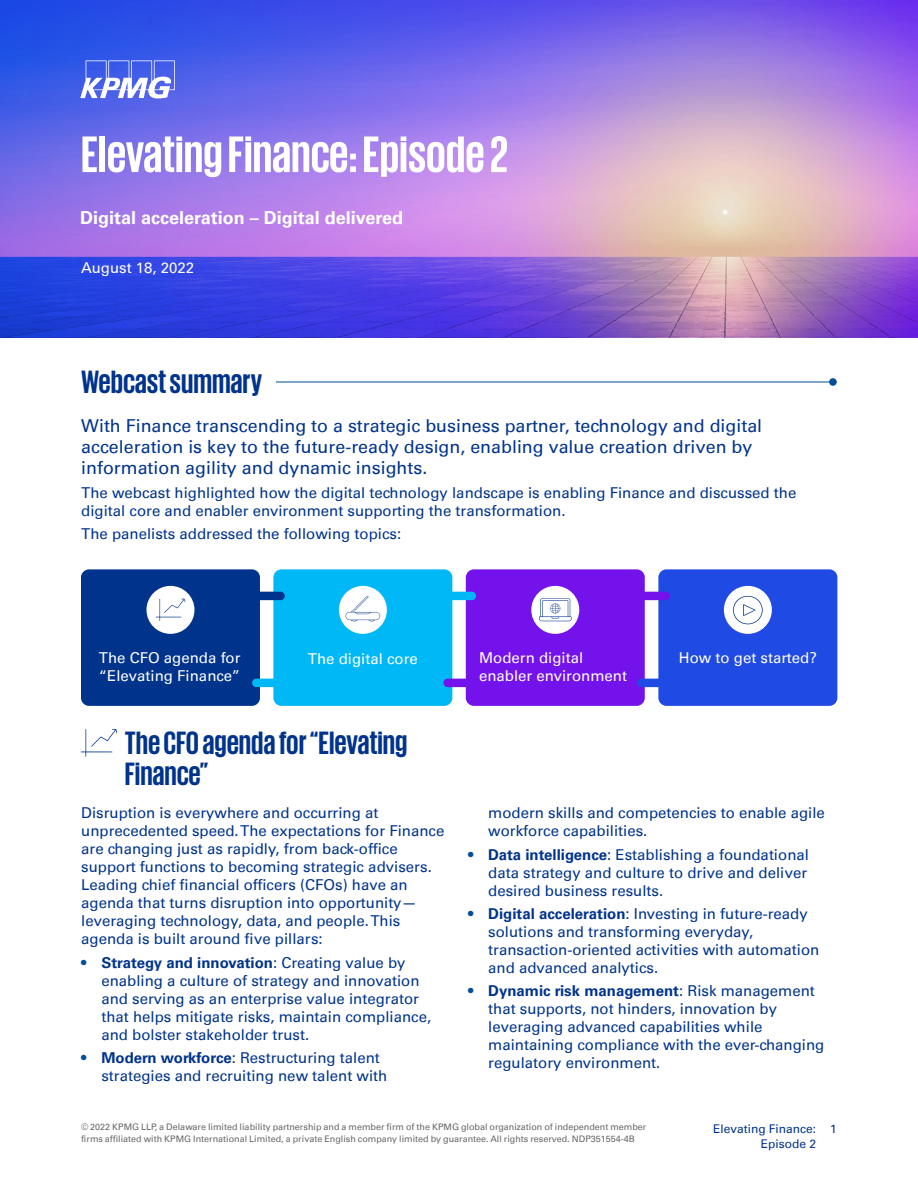
<style>
.page{position:relative;width:918px;height:1188px;background:#fff}
.page>*{position:absolute;margin:0;border:0;box-sizing:border-box;transform-origin:0 0}
.Title_60pt{font:700 52.5px "KPMG";color:#fff}
.Subhead_20pt_bold{font:700 33px/31.5px "KPMG";color:#00338c}
.Header_date{font:700 18px "Univers 65";color:#fff}
.Bodycopy_10pt{font:17.85px/21.5px "Univers 55 Roman";color:#00338c}
.Bodycopy_10pt-2{font:15px/18px "Univers 55 Roman";color:#00338c}
.Bodycopy_10pt-3{font:15px "Univers 55 Roman";color:#fff}
.Header_date-2{font:15px "Univers 55 Roman";color:#fff}
.Folio_Left{font:12px "Univers 55 Roman";color:#00338c}
.Legal_6pt{font:9px/12px "Univers 55 Roman";color:#666}
.s1{font-family:"Univers 65";font-weight:700;color:#004e98}
.s2{font-family:"Univers 65";font-weight:700}
</style>
<div class="page">
<img style="left:1px;top:0;width:917px;height:338px">
<svg style="left:80px;top:60px;width:95px;height:38px"></svg>
<hr style="left:276px;top:382px;width:561px;height:1px;background:#004e98">
<div style="left:829px;top:378px;width:8px;height:8px;background:#004e98;border-radius:50%"></div>
<div style="left:273px;top:569px;width:179px;height:137px;background:#00b8f5;border-radius:8px"></div>
<div style="left:81px;top:569px;width:179px;height:137px;background:#00338c;border-radius:8px"></div>
<div style="left:658px;top:569px;width:179px;height:137px;background:#1f4ae3;border-radius:8px"></div>
<div style="left:466px;top:569px;width:179px;height:137px;background:#7312eb;border-radius:8px"></div>
<div style="left:252px;top:592px;width:33px;height:8px;background:#00338c;border-radius:4px"></div>
<div style="left:637px;top:592px;width:33px;height:8px;background:#7312eb;border-radius:4px"></div>
<div style="left:443px;top:592px;width:33px;height:8px;background:#00b8f5;border-radius:4px"></div>
<div style="left:252px;top:679px;width:33px;height:8px;background:#00b8f5;border-radius:4px"></div>
<div style="left:637px;top:679px;width:33px;height:8px;background:#1f4ae3;border-radius:4px"></div>
<div style="left:443px;top:679px;width:33px;height:8px;background:#7312eb;border-radius:4px"></div>
<div style="left:146px;top:586px;width:48px;height:48px;background:#fff;border-radius:50%"></div>
<div style="left:339px;top:586px;width:48px;height:48px;background:#fff;border-radius:50%"></div>
<div style="left:531px;top:586px;width:48px;height:48px;background:#fff;border-radius:50%"></div>
<div style="left:724px;top:586px;width:48px;height:48px;background:#fff;border-radius:50%"></div>
<svg style="left:81px;top:729px;width:36px;height:28px"></svg>
<svg style="left:156px;top:599px;width:29px;height:22px"></svg>
<svg style="left:345px;top:596px;width:36px;height:26px"></svg>
<svg style="left:539px;top:598px;width:33px;height:23px"></svg>
<svg style="left:733px;top:596px;width:30px;height:28px"></svg>
<p class="Title_60pt" style="left:81px;top:128px;width:429px">Elevating Finance: Episode 2</p>
<p class="Header_date" style="left:80px;top:207px;width:324px">Digital acceleration – Digital delivered</p>
<p class="Header_date-2" style="left:81px;top:259px;width:115px">August 18, 2022</p>
<p class="Subhead_20pt_bold" style="left:81px;top:365px;width:183px">Webcast summary</p>
<p class="Bodycopy_10pt" style="left:81px;top:415px;width:683px">With Finance transcending to a strategic business partner, technology and digital acceleration is key to the future-ready design, enabling value creation driven by information agility and dynamic insights.</p>
<p class="Bodycopy_10pt-2" style="left:81px;top:483px;width:717px">The webcast highlighted how the digital technology landscape is enabling Finance and discussed the digital core and enabler environment supporting the transformation.</p>
<p class="Bodycopy_10pt-2" style="left:81px;top:525px;width:322px">The panelists addressed the following topics:</p>
<p class="Bodycopy_10pt-3" style="left:99px;top:649px;width:143px">The CFO agenda for</p>
<p class="Bodycopy_10pt-3" style="left:308px;top:650px;width:112px">The digital core</p>
<p class="Bodycopy_10pt-3" style="left:99px;top:667px;width:143px">“Elevating Finance”</p>
<p class="Subhead_20pt_bold" style="left:125px;top:726px;width:284px">The CFO agenda for “Elevating<br>Finance”</p>
<p class="Bodycopy_10pt-2" style="left:81px;top:804px;width:365px">Disruption is everywhere and occurring at unprecedented speed. The expectations for Finance are changing just as rapidly, from back-office support functions to becoming strategic advisers.<br>Leading chief financial officers (CFOs) have an agenda that turns disruption into opportunity— leveraging technology, data, and people. This agenda is built around five pillars:</p>
<p class="Bodycopy_10pt-2" style="left:101px;top:953px;width:331px;text-indent:-20px"><span class="s1">•</span> <span class="s2">Strategy and innovation</span>: Creating value by enabling a culture of strategy and innovation and serving as an enterprise value integrator that helps mitigate risks, maintain compliance, and bolster stakeholder trust.</p>
<p class="Bodycopy_10pt-2" style="left:101px;top:1049px;width:287px;text-indent:-20px"><span class="s1">•</span> <span class="s2">Modern workforce</span>: Restructuring talent strategies and recruiting new talent with</p>
<p class="Bodycopy_10pt-3" style="left:479px;top:649px;width:106px">Modern digital</p>
<p class="Bodycopy_10pt-3" style="left:679px;top:649px;width:139px">How to get started?</p>
<p class="Bodycopy_10pt-3" style="left:479px;top:667px;width:150px">enabler environment</p>
<p class="Bodycopy_10pt-2" style="left:488px;top:804px;width:338px">modern skills and competencies to enable agile workforce capabilities.</p>
<p class="Bodycopy_10pt-2" style="left:488px;top:845px;width:322px;text-align:justify;text-indent:-20px"><span class="s1">•</span> <span class="s2">Data intelligence</span>: Establishing a foundational data strategy and culture to drive and deliver desired business results.</p>
<p class="Bodycopy_10pt-2" style="left:488px;top:905px;width:333px;text-indent:-20px"><span class="s1">•</span> <span class="s2">Digital acceleration</span>: Investing in future-ready solutions and transforming everyday, transaction-oriented activities with automation and advanced analytics.</p>
<p class="Bodycopy_10pt-2" style="left:488px;top:982px;width:338px;text-indent:-20px"><span class="s1">•</span> <span class="s2">Dynamic risk management</span>: Risk management that supports, not hinders, innovation by leveraging advanced capabilities while maintaining compliance with the ever-changing regulatory environment.</p>
<p class="Legal_6pt" style="left:81px;top:1121px;width:567px">© 2022 KPMG LLP, a Delaware limited liability partnership and a member firm of the KPMG global organization of independent member firms affiliated with KPMG International Limited, a private English company limited by guarantee. All rights reserved. NDP351554-4B</p>
<p class="Folio_Left" style="left:713px;top:1121px;width:105px">Elevating Finance:</p>
<p class="Folio_Left" style="left:830px;top:1121px;width:8px">1</p>
<p class="Folio_Left" style="left:761px;top:1136px;width:57px">Episode 2</p>
</div>
